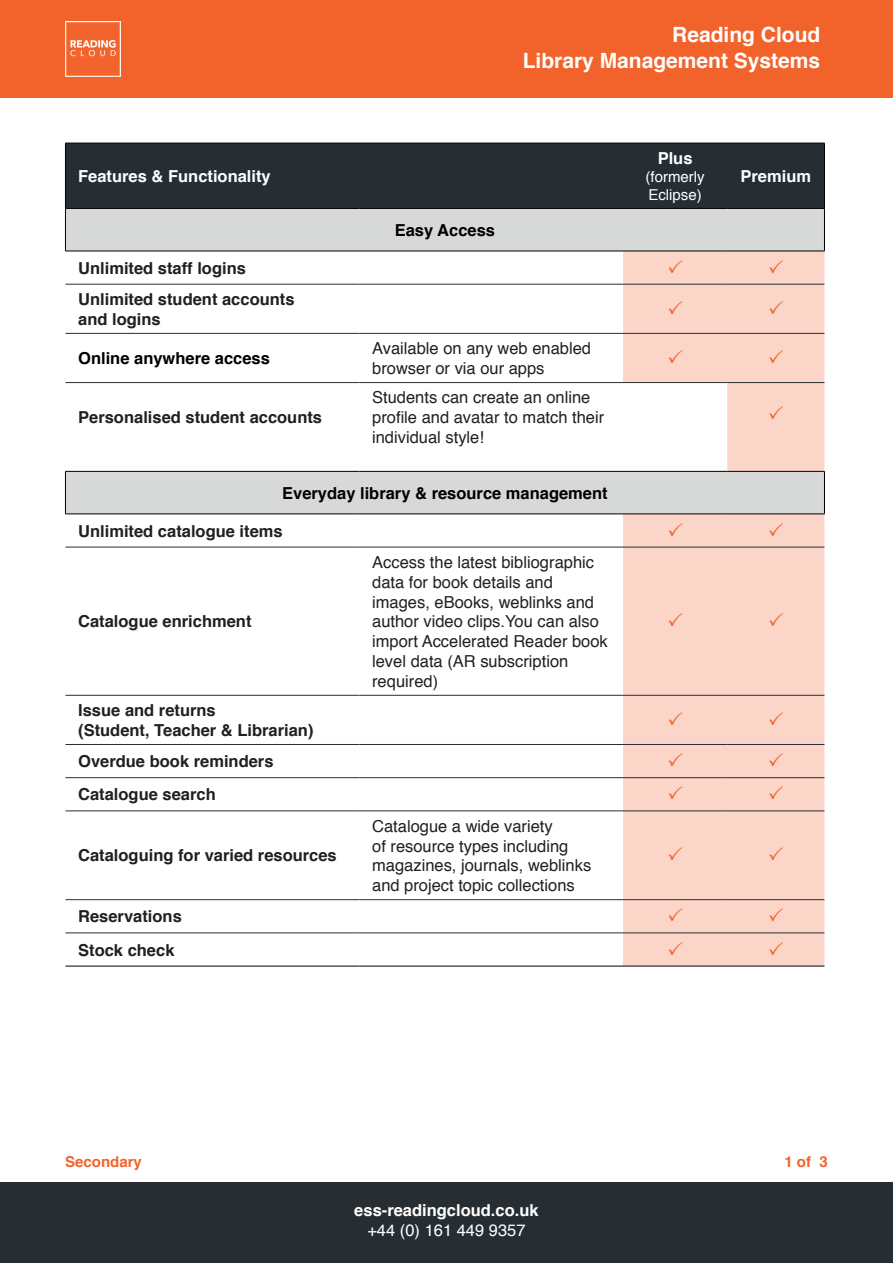
<style>
.page{position:relative;width:893px;height:1263px;background:#fff}
.page>*{position:absolute;margin:0;border:0;box-sizing:border-box;transform-origin:0 0}
.t1{font:700 21px/25.2px "Helvetica";color:#fff;text-align:right}
.t2{font:16.5px/19.8px "Helvetica";color:#231f20}
.t3{font:700 16.5px/33.2px "Helvetica";color:#231f20}
.t4{font:700 16.5px/19.8px "Helvetica";color:#fff;text-align:center}
.t5{font:700 16.5px "Helvetica";color:#000001}
.t6{font:15px/18px "Helvetica";color:#fff}
.t7{font:700 15px "Helvetica";color:#f2632b}
.s1{font-style:inherit}
.s2{font-weight:400}
</style>
<div class="page">
<div style="left:66px;top:144px;width:758px;height:64px;background:#272e33"></div>
<svg style="left:65px;top:209px;width:759px;height:305px"></svg>
<svg style="left:623px;top:252px;width:201px;height:714px;background:#f7d7cb"></svg>
<hr style="left:65px;top:143px;width:294px;height:1px;background:#000001">
<hr style="left:65px;top:143px;width:1px;height:65px;background:#000001">
<hr style="left:359px;top:143px;width:264px;height:1px;background:#000001">
<hr style="left:623px;top:143px;width:104px;height:1px;background:#000001">
<hr style="left:727px;top:143px;width:98px;height:1px;background:#000001">
<hr style="left:824px;top:143px;width:1px;height:65px;background:#000001">
<hr style="left:65px;top:208px;width:294px;height:1px;background:#000001">
<hr style="left:65px;top:209px;width:1px;height:42px;background:#000001">
<hr style="left:359px;top:208px;width:264px;height:1px;background:#000001">
<hr style="left:623px;top:208px;width:104px;height:1px;background:#000001">
<hr style="left:727px;top:208px;width:98px;height:1px;background:#000001">
<hr style="left:824px;top:209px;width:1px;height:42px;background:#000001">
<hr style="left:65px;top:251px;width:294px;height:1px;background:#000001">
<hr style="left:359px;top:251px;width:264px;height:1px;background:#000001">
<hr style="left:623px;top:251px;width:104px;height:1px;background:#000001">
<hr style="left:727px;top:251px;width:98px;height:1px;background:#000001">
<hr style="left:65px;top:471px;width:294px;height:1px;background:#000001">
<hr style="left:65px;top:471px;width:1px;height:43px;background:#000001">
<hr style="left:359px;top:471px;width:264px;height:1px;background:#000001">
<hr style="left:623px;top:471px;width:104px;height:1px;background:#000001">
<hr style="left:727px;top:471px;width:98px;height:1px;background:#000001">
<hr style="left:824px;top:471px;width:1px;height:43px;background:#000001">
<hr style="left:65px;top:514px;width:294px;height:1px;background:#000001">
<hr style="left:359px;top:514px;width:264px;height:1px;background:#000001">
<hr style="left:623px;top:514px;width:104px;height:1px;background:#000001">
<hr style="left:727px;top:514px;width:98px;height:1px;background:#000001">
<hr style="left:65px;top:966px;width:294px;height:1px;background:#000001">
<hr style="left:359px;top:966px;width:264px;height:1px;background:#000001">
<hr style="left:623px;top:966px;width:104px;height:1px;background:#000001">
<hr style="left:727px;top:966px;width:97px;height:1px;background:#000001">
<hr style="left:65px;top:284px;width:294px;height:1px;background:#272e33">
<hr style="left:359px;top:284px;width:264px;height:1px;background:#272e33">
<hr style="left:623px;top:284px;width:104px;height:1px;background:#272e33">
<hr style="left:727px;top:284px;width:97px;height:1px;background:#272e33">
<hr style="left:65px;top:333px;width:294px;height:1px;background:#272e33">
<hr style="left:359px;top:333px;width:264px;height:1px;background:#272e33">
<hr style="left:623px;top:333px;width:104px;height:1px;background:#272e33">
<hr style="left:727px;top:333px;width:97px;height:1px;background:#272e33">
<hr style="left:65px;top:382px;width:294px;height:1px;background:#272e33">
<hr style="left:359px;top:382px;width:264px;height:1px;background:#272e33">
<hr style="left:623px;top:382px;width:104px;height:1px;background:#272e33">
<hr style="left:727px;top:382px;width:97px;height:1px;background:#272e33">
<hr style="left:65px;top:547px;width:294px;height:1px;background:#272e33">
<hr style="left:359px;top:547px;width:264px;height:1px;background:#272e33">
<hr style="left:623px;top:547px;width:104px;height:1px;background:#272e33">
<hr style="left:727px;top:547px;width:97px;height:1px;background:#272e33">
<hr style="left:65px;top:695px;width:294px;height:1px;background:#272e33">
<hr style="left:359px;top:695px;width:264px;height:1px;background:#272e33">
<hr style="left:623px;top:695px;width:104px;height:1px;background:#272e33">
<hr style="left:727px;top:695px;width:97px;height:1px;background:#272e33">
<hr style="left:65px;top:744px;width:294px;height:1px;background:#272e33">
<hr style="left:359px;top:744px;width:264px;height:1px;background:#272e33">
<hr style="left:623px;top:744px;width:104px;height:1px;background:#272e33">
<hr style="left:727px;top:744px;width:97px;height:1px;background:#272e33">
<hr style="left:65px;top:777px;width:294px;height:1px;background:#272e33">
<hr style="left:359px;top:777px;width:264px;height:1px;background:#272e33">
<hr style="left:623px;top:777px;width:104px;height:1px;background:#272e33">
<hr style="left:727px;top:777px;width:97px;height:1px;background:#272e33">
<hr style="left:65px;top:811px;width:294px;height:1px;background:#272e33">
<hr style="left:359px;top:811px;width:264px;height:1px;background:#272e33">
<hr style="left:623px;top:811px;width:104px;height:1px;background:#272e33">
<hr style="left:727px;top:811px;width:97px;height:1px;background:#272e33">
<hr style="left:65px;top:899px;width:294px;height:1px;background:#272e33">
<hr style="left:359px;top:899px;width:264px;height:1px;background:#272e33">
<hr style="left:623px;top:899px;width:104px;height:1px;background:#272e33">
<hr style="left:727px;top:899px;width:97px;height:1px;background:#272e33">
<hr style="left:65px;top:933px;width:294px;height:1px;background:#272e33">
<hr style="left:359px;top:933px;width:264px;height:1px;background:#272e33">
<hr style="left:623px;top:933px;width:104px;height:1px;background:#272e33">
<hr style="left:727px;top:933px;width:97px;height:1px;background:#272e33">
<div style="left:0;top:1182px;width:893px;height:81px;background:#272e33"></div>
<div style="left:0;top:0;width:893px;height:98px;background:#f2632b"></div>
<img style="left:65px;top:21px;width:56px;height:56px">
<svg style="left:669px;top:259px;width:13px;height:14px"></svg>
<svg style="left:769px;top:259px;width:14px;height:14px"></svg>
<svg style="left:669px;top:301px;width:13px;height:13px"></svg>
<svg style="left:769px;top:301px;width:14px;height:13px"></svg>
<svg style="left:669px;top:350px;width:13px;height:13px"></svg>
<svg style="left:769px;top:350px;width:14px;height:13px"></svg>
<svg style="left:769px;top:406px;width:14px;height:14px"></svg>
<svg style="left:669px;top:522px;width:13px;height:14px"></svg>
<svg style="left:769px;top:522px;width:14px;height:14px"></svg>
<svg style="left:669px;top:613px;width:13px;height:13px"></svg>
<svg style="left:769px;top:613px;width:14px;height:13px"></svg>
<svg style="left:669px;top:712px;width:13px;height:13px"></svg>
<svg style="left:769px;top:712px;width:14px;height:13px"></svg>
<svg style="left:669px;top:753px;width:13px;height:13px"></svg>
<svg style="left:769px;top:753px;width:14px;height:13px"></svg>
<svg style="left:669px;top:786px;width:13px;height:14px"></svg>
<svg style="left:769px;top:786px;width:14px;height:14px"></svg>
<svg style="left:669px;top:847px;width:13px;height:14px"></svg>
<svg style="left:769px;top:847px;width:14px;height:14px"></svg>
<svg style="left:669px;top:908px;width:13px;height:14px"></svg>
<svg style="left:769px;top:908px;width:14px;height:14px"></svg>
<svg style="left:669px;top:941px;width:13px;height:14px"></svg>
<svg style="left:769px;top:941px;width:14px;height:14px"></svg>
<p class="t4" style="left:78px;top:166px;width:194px">Features &amp; Functionality</p>
<p class="t1" style="left:523px;top:23px;width:299px">Reading Cloud<br>Library Management Systems</p>
<p class="t5" style="left:395px;top:217px;width:102px">Easy Access</p>
<p class="t4" style="left:658px;top:148px;width:36px">Plus</p>
<p class="t6" style="left:645px;top:168px;width:61px">(formerly<br>Eclipse)</p>
<p class="t4" style="left:740px;top:166px;width:72px">Premium</p>
<p class="t3" style="left:78px;top:252px;width:218px;line-height:31.3px">Unlimited staff logins<br>Unlimited student accounts</p>
<p class="t3" style="left:78px;top:303px;width:84px">and logins</p>
<p class="t5" style="left:78px;top:345px;width:193px">Online anywhere access</p>
<p class="t2" style="left:372px;top:339px;width:220px">Available on any web enabled browser or via our apps</p>
<p class="t3" style="left:78px;top:401px;width:245px">Personalised student accounts</p>
<p class="t2" style="left:372px;top:388px;width:234px">Students can create an online profile and avatar to match their individual style!</p>
<p class="t5" style="left:282px;top:480px;width:327px">Everyday library &amp; resource management</p>
<p class="t3" style="left:78px;top:514px;width:206px">Unlimited catalogue items</p>
<p class="t3" style="left:78px;top:605px;width:175px">Catalogue enrichment</p>
<p class="t3" style="left:78px;top:701px;width:237px;line-height:19.8px">Issue and returns<br>(Student, Teacher &amp; Librarian)</p>
<p class="t3" style="left:78px;top:745px;width:197px">Overdue book reminders<br>Catalogue search</p>
<p class="t3" style="left:78px;top:839px;width:260px">Cataloguing for varied resources</p>
<p class="t3" style="left:78px;top:900px;width:105px">Reservations<br>Stock check</p>
<p class="t2" style="left:372px;top:553px;width:237px">Access the latest bibliographic data for book details and images, eBooks, weblinks and author video clips.You can also import Accelerated Reader book level data (AR subscription required)</p>
<p class="t2" style="left:372px;top:816px;width:221px">Catalogue a wide variety<br>of resource types including magazines, journals, weblinks and project topic collections</p>
<p class="t7" style="left:65px;top:1150px;width:78px">Secondary</p>
<p class="t7" style="left:784px;top:1150px;width:45px">1 of 3</p>
<p class="t4" style="left:354px;top:1200px;width:186px"><span class="s1">ess</span>-readingcloud.co.uk <span class="s2">+44 (0) 161 449 9357</span></p>
</div>
